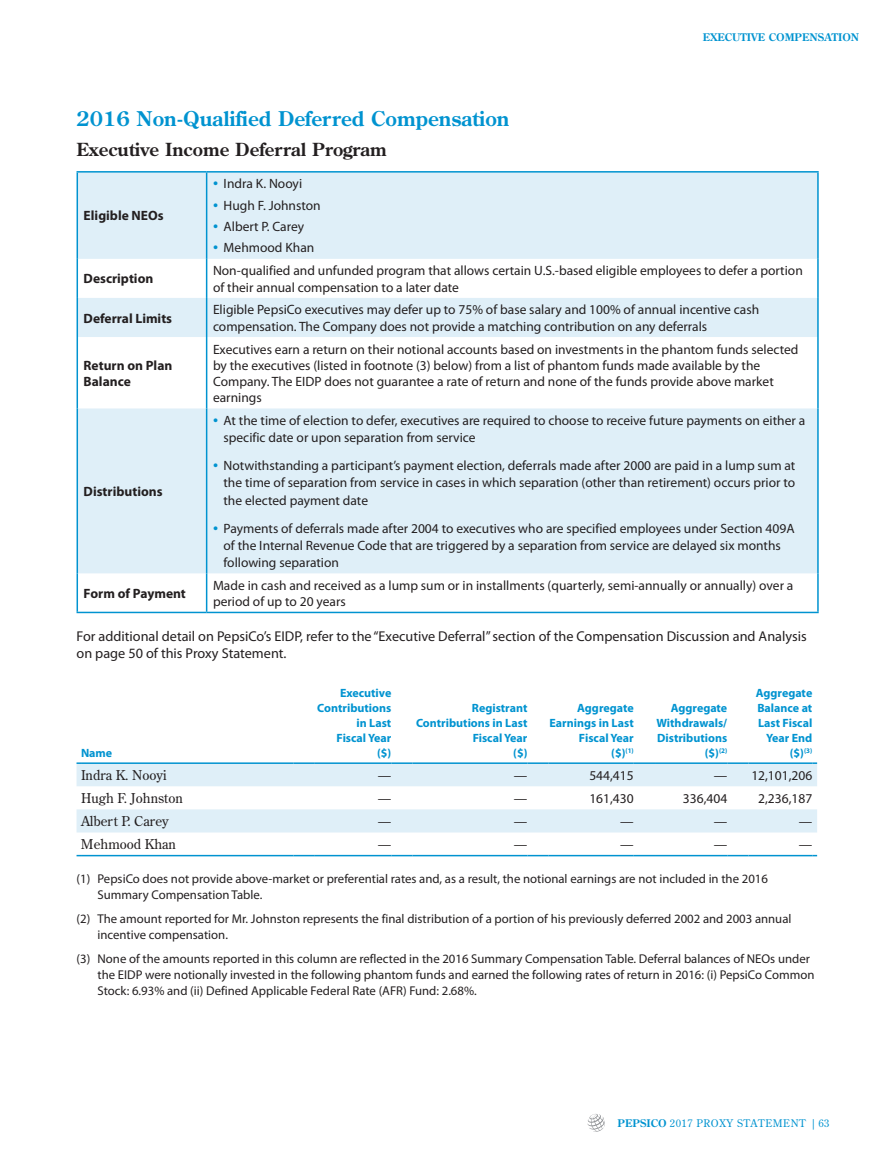
<style>
.page{position:relative;width:891px;height:1161px;background:#fff}
.page>*{position:absolute;margin:0;border:0;box-sizing:border-box;transform-origin:0 0}
.t1{font:700 20.25px "Century Old Style Std";color:#0093d0}
.t2{font:700 18px "Century Old Style Std";color:#231f20}
.t3{font:14.25px/17.1px "Myriad Pro";color:#231f20}
.t4{font:13.5px/16.2px "Myriad Pro";color:#231f20}
.t5{font:700 13.5px/16.2px "Myriad Pro";color:#231f20}
.t6{font:13.5px "Century Old Style Std";color:#231f20}
.t7{font:12.75px/15.8px "Myriad Pro";color:#231f20}
.t8{font:700 12px/15px "Myriad Pro";color:#0093d0;text-align:right}
.t9{font:10.5px "Century Old Style Std";letter-spacing:.055em;color:#0093d0}
.t10{font:700 10.5px "Century Old Style Std";color:#0093d0}
.s1{font-size:18px;color:#0093d0}
.s2{font-weight:700}
</style>
<div class="page">
<svg style="left:587px;top:1114px;width:18px;height:18px"></svg>
<svg style="left:78px;top:173px;width:739px;height:400px;fill:#dfeff8"></svg>
<hr style="left:77px;top:171px;width:130px;height:2px;background:#0093d0">
<hr style="left:77px;top:173px;width:1px;height:86px;background:#0093d0">
<hr style="left:207px;top:171px;width:612px;height:2px;background:#0093d0">
<hr style="left:206px;top:173px;width:1px;height:86px;background:#0093d0">
<hr style="left:817px;top:173px;width:2px;height:86px;background:#0093d0">
<hr style="left:77px;top:259px;width:1px;height:39px;background:#0093d0">
<hr style="left:206px;top:259px;width:1px;height:39px;background:#0093d0">
<hr style="left:817px;top:259px;width:2px;height:39px;background:#0093d0">
<hr style="left:77px;top:298px;width:1px;height:39px;background:#0093d0">
<hr style="left:206px;top:298px;width:1px;height:39px;background:#0093d0">
<hr style="left:817px;top:298px;width:2px;height:39px;background:#0093d0">
<hr style="left:77px;top:337px;width:1px;height:71px;background:#0093d0">
<hr style="left:206px;top:337px;width:1px;height:71px;background:#0093d0">
<hr style="left:817px;top:337px;width:2px;height:71px;background:#0093d0">
<hr style="left:77px;top:408px;width:1px;height:165px;background:#0093d0">
<hr style="left:206px;top:408px;width:1px;height:165px;background:#0093d0">
<hr style="left:817px;top:408px;width:2px;height:165px;background:#0093d0">
<hr style="left:77px;top:573px;width:1px;height:39px;background:#0093d0">
<hr style="left:206px;top:573px;width:1px;height:39px;background:#0093d0">
<hr style="left:817px;top:573px;width:2px;height:39px;background:#0093d0">
<hr style="left:77px;top:612px;width:130px;height:1px;background:#0093d0">
<hr style="left:207px;top:612px;width:612px;height:1px;background:#0093d0">
<svg style="left:77px;top:764px;width:740px;height:69px;fill:#dfeff8"></svg>
<hr style="left:81px;top:855px;width:213px;height:1px;background:#0093d0">
<svg style="left:294px;top:855px;width:21px;height:1px"></svg>
<hr style="left:315px;top:855px;width:76px;height:1px;background:#0093d0">
<svg style="left:391px;top:855px;width:22px;height:1px"></svg>
<hr style="left:413px;top:855px;width:114px;height:1px;background:#0093d0">
<svg style="left:527px;top:855px;width:22px;height:1px"></svg>
<hr style="left:549px;top:855px;width:85px;height:1px;background:#0093d0">
<svg style="left:634px;top:855px;width:21px;height:1px"></svg>
<hr style="left:655px;top:855px;width:72px;height:1px;background:#0093d0">
<svg style="left:727px;top:855px;width:22px;height:1px"></svg>
<hr style="left:749px;top:855px;width:63px;height:1px;background:#0093d0">
<hr style="left:81px;top:762px;width:213px;height:2px;background:#0093d0">
<hr style="left:294px;top:762px;width:21px;height:2px;background:#0093d0">
<hr style="left:315px;top:762px;width:76px;height:2px;background:#0093d0">
<hr style="left:391px;top:762px;width:22px;height:2px;background:#0093d0">
<hr style="left:413px;top:762px;width:114px;height:2px;background:#0093d0">
<hr style="left:527px;top:762px;width:22px;height:2px;background:#0093d0">
<hr style="left:549px;top:762px;width:85px;height:2px;background:#0093d0">
<hr style="left:634px;top:762px;width:21px;height:2px;background:#0093d0">
<hr style="left:655px;top:762px;width:72px;height:2px;background:#0093d0">
<hr style="left:727px;top:762px;width:22px;height:2px;background:#0093d0">
<hr style="left:749px;top:762px;width:63px;height:2px;background:#0093d0">
<h1 class="t1" style="left:77px;top:105px;width:434px">2016 Non-Qualified Deferred Compensation</h1>
<h2 class="t2" style="left:77px;top:138px;width:312px">Executive Income Deferral Program</h2>
<p class="t5" style="left:84px;top:207px;width:81px">Eligible NEOs</p>
<p class="t4" style="left:213px;top:175px;width:91px"><span class="s1">•</span> Indra K. Nooyi</p>
<p class="t4" style="left:213px;top:197px;width:109px"><span class="s1">•</span> Hugh F. Johnston</p>
<p class="t4" style="left:213px;top:218px;width:93px"><span class="s1">•</span> Albert P. Carey</p>
<p class="t4" style="left:213px;top:240px;width:103px"><span class="s1">•</span> Mehmood Khan</p>
<p class="t10" style="left:703px;top:31px;width:83px">Exec utive Compe</p>
<p class="t10" style="left:810px;top:31px;width:51px">nsatio n</p>
<p class="t5" style="left:84px;top:270px;width:71px">Description</p>
<p class="t4" style="left:213px;top:263px;width:591px">Non-qualified and unfunded program that allows certain U.S.-based eligible employees to defer a portion of their annual compensation to a later date</p>
<p class="t5" style="left:84px;top:309px;width:90px">Deferral Limits</p>
<p class="t4" style="left:213px;top:302px;width:548px">Eligible PepsiCo executives may defer up to 75% of base salary and 100% of annual incentive cash compensation. The Company does not provide a matching contribution on any deferrals</p>
<p class="t5" style="left:84px;top:357px;width:90px">Return on Plan<br>Balance</p>
<p class="t4" style="left:213px;top:341px;width:587px">Executives earn a return on their notional accounts based on investments in the phantom funds selected by the executives (listed in footnote (3) below) from a list of phantom funds made available by the Company. The EIDP does not guarantee a rate of return and none of the funds provide above market earnings</p>
<p class="t5" style="left:84px;top:483px;width:80px">Distributions</p>
<p class="t4" style="left:224px;top:412px;width:583px;line-height:17.2px;text-indent:-10px"><span class="s1">•</span> At the time of election to defer, executives are required to choose to receive future payments on either a specific date or upon separation from service</p>
<p class="t4" style="left:224px;top:457px;width:573px;line-height:17.2px;text-align:justify;text-indent:-10px"><span class="s1">•</span> Notwithstanding a participant’s payment election, deferrals made after 2000 are paid in a lump sum at the time of separation from service in cases in which separation (other than retirement) occurs prior to the elected payment date</p>
<p class="t4" style="left:224px;top:519px;width:573px;line-height:17.2px;text-indent:-10px"><span class="s1">•</span> Payments of deferrals made after 2004 to executives who are specified employees under Section 409A of the Internal Revenue Code that are triggered by a separation from service are delayed six months following separation</p>
<p class="t5" style="left:84px;top:585px;width:104px">Form of Payment</p>
<p class="t4" style="left:213px;top:577px;width:582px">Made in cash and received as a lump sum or in installments (quarterly, semi-annually or annually) over a period of up to 20 years</p>
<p class="t3" style="left:77px;top:628px;width:732px">For additional detail on PepsiCo’s EIDP, refer to the “Executive Deferral” section of the Compensation Discussion and Analysis on page 50 of this Proxy Statement.</p>
<p class="t8" style="left:81px;top:745px;width:33px">Name</p>
<p class="t8" style="left:317px;top:685px;width:76px">Executive<br>Contributions in Last<br>Fiscal Year<br>($)</p>
<p class="t8" style="left:416px;top:700px;width:113px">Registrant<br>Contributions in Last<br>Fiscal Year<br>($)</p>
<p class="t8" style="left:550px;top:700px;width:86px">Aggregate<br>Earnings in Last<br>Fiscal Year<br>($)<sup>(1)</sup></p>
<p class="t8" style="left:657px;top:700px;width:72px">Aggregate<br>Withdrawals/<br>Distributions ($)<sup>(2)</sup></p>
<p class="t8" style="left:756px;top:685px;width:58px">Aggregate<br>Balance at<br>Last Fiscal<br>Year End ($)<sup>(3)</sup></p>
<p class="t6" style="left:81px;top:766px;width:87px">Indra K. Nooyi</p>
<p class="t4" style="left:378px;top:767px;width:15px">—</p>
<p class="t4" style="left:514px;top:767px;width:15px">—</p>
<p class="t4" style="left:589px;top:767px;width:46px">544,415</p>
<p class="t4" style="left:714px;top:767px;width:100px">— 12,101,206</p>
<p class="t6" style="left:81px;top:789px;width:104px">Hugh F. Johnston</p>
<p class="t4" style="left:378px;top:790px;width:15px">—</p>
<p class="t4" style="left:514px;top:790px;width:15px">—</p>
<p class="t4" style="left:589px;top:790px;width:46px">161,430</p>
<p class="t4" style="left:683px;top:790px;width:46px">336,404</p>
<p class="t4" style="left:758px;top:790px;width:56px">2,236,187</p>
<p class="t6" style="left:81px;top:813px;width:89px">Albert P. Carey</p>
<p class="t4" style="left:378px;top:813px;width:15px">—</p>
<p class="t4" style="left:514px;top:813px;width:15px">—</p>
<p class="t4" style="left:620px;top:813px;width:15px">—</p>
<p class="t4" style="left:714px;top:813px;width:15px">—</p>
<p class="t4" style="left:799px;top:813px;width:15px">—</p>
<p class="t6" style="left:81px;top:836px;width:97px">Mehmood Khan</p>
<p class="t4" style="left:378px;top:836px;width:15px">—</p>
<p class="t4" style="left:514px;top:836px;width:15px">—</p>
<p class="t4" style="left:620px;top:836px;width:15px">—</p>
<p class="t4" style="left:714px;top:836px;width:15px">—</p>
<p class="t4" style="left:799px;top:836px;width:15px">—</p>
<p class="t7" style="left:98px;top:871px;width:672px;text-indent:-21px">(1) PepsiCo does not provide above-market or preferential rates and, as a result, the notional earnings are not included in the 2016<br>Summary Compensation Table.</p>
<p class="t7" style="left:98px;top:911px;width:695px;text-indent:-21px">(2) The amount reported for Mr. Johnston represents the final distribution of a portion of his previously deferred 2002 and 2003 annual incentive compensation.</p>
<p class="t7" style="left:98px;top:951px;width:718px;text-indent:-21px">(3) None of the amounts reported in this column are reflected in the 2016 Summary Compensation Table. Deferral balances of NEOs under the EIDP were notionally invested in the following phantom funds and earned the following rates of return in 2016: (i) PepsiCo Common<br>Stock: 6.93% and (ii) Defined Applicable Federal Rate (AFR) Fund: 2.68%.</p>
<p class="t9" style="left:617px;top:1116px;width:213px"><span class="s2">PEPSICO</span> 2017 PROXY STATEMENT | 63</p>
</div>
